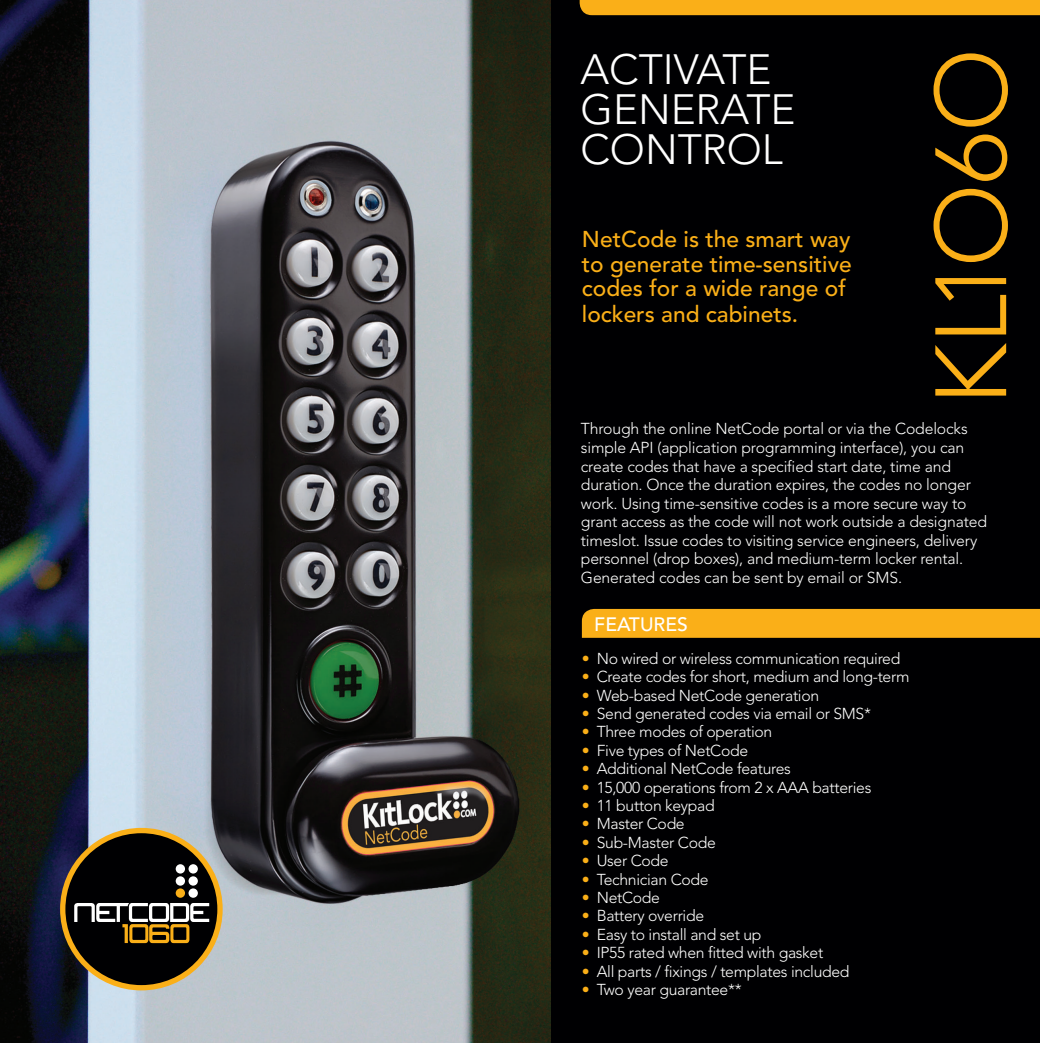
<style>
.page{position:relative;width:1040px;height:1043px;background:#fff}
.page>*{position:absolute;margin:0;border:0;box-sizing:border-box;transform-origin:0 0}
.t1{font:300 99.92px "Avenir LT Std";letter-spacing:-.01em;color:#faaf18}
.t2{font:300 42px "Avenir LT Std";color:#fff}
.t3{font:500 22.75px/25px "Avenir LT Std";color:#faaf18}
.t4{font:500 19.25px "Avenir LT Std";color:#fff}
.t5{font:300 15.75px/18.6px "Avenir LT Std";letter-spacing:-.02em;color:#fff}
.s1{color:#faaf18}
</style>
<div class="page">
<div style="left:0;top:0;width:1039px;height:1042px;background:#000002"></div>
<img style="left:0;top:0;width:550px;height:1042px">
<div style="left:581px;top:609px;width:458px;height:28px;background:#faaf18"></div>
<svg style="left:60px;top:827px;width:162px;height:163px;background:#efaa1f"></svg>
<div style="left:65px;top:833px;width:152px;height:152px;background:#000002;border-radius:50%"></div>
<div style="left:176px;top:876px;width:9px;height:9px;background:#fff;border-radius:50%"></div>
<div style="left:188px;top:876px;width:10px;height:9px;background:#fff;border-radius:50%"></div>
<div style="left:176px;top:888px;width:9px;height:9px;background:#faaf18;border-radius:50%"></div>
<div style="left:188px;top:888px;width:10px;height:9px;background:#fff;border-radius:50%"></div>
<div style="left:176px;top:864px;width:9px;height:9px;background:#fff;border-radius:50%"></div>
<div style="left:188px;top:864px;width:10px;height:9px;background:#fff;border-radius:50%"></div>
<svg style="left:74px;top:903px;width:135px;height:40px"></svg>
<div style="left:579px;top:0;width:461px;height:15px;background:#faaf18"></div>
<p class="t2" style="left:580px;top:45px;width:192px">ACTIVATE</p>
<p class="t2" style="left:580px;top:85px;width:216px">GENERATE</p>
<p class="t2" style="left:580px;top:125px;width:204px">CONTROL</p>
<p class="t3" style="left:581px;top:227px;width:271px">NetCode is the smart way to generate time-sensitive codes for a wide range of lockers and cabinets.</p>
<p class="t1" style="left:912px;top:405px;width:358px;rotate:-90deg">KL1O6O</p>
<p class="t5" style="left:580px;top:420px;width:407px">Through the online NetCode portal or via the Codelocks simple API (application programming interface), you can create codes that have a specified start date, time and duration. Once the duration expires, the codes no longer work. Using time-sensitive codes is a more secure way to grant access as the code will not work outside a designated timeslot. Issue codes to visiting service engineers, delivery personnel (drop boxes), and medium-term locker rental.<br>Generated codes can be sent by email or SMS.</p>
<p class="t4" style="left:594px;top:613px;width:95px">FEATURES</p>
<p class="t5" style="left:581px;top:649px;width:320px"><span class="s1">•</span> No wired or wireless communication required</p>
<p class="t5" style="left:581px;top:667px;width:329px"><span class="s1">•</span> Create codes for short, medium and long-term</p>
<p class="t5" style="left:581px;top:686px;width:239px"><span class="s1">•</span> Web-based NetCode generation</p>
<p class="t5" style="left:581px;top:704px;width:290px"><span class="s1">•</span> Send generated codes via email or SMS*</p>
<p class="t5" style="left:581px;top:722px;width:192px"><span class="s1">•</span> Three modes of operation</p>
<p class="t5" style="left:581px;top:741px;width:168px"><span class="s1">•</span> Five types of NetCode</p>
<p class="t5" style="left:581px;top:759px;width:210px"><span class="s1">•</span> Additional NetCode features</p>
<p class="t5" style="left:581px;top:778px;width:291px"><span class="s1">•</span> 15,000 operations from 2 x AAA batteries</p>
<p class="t5" style="left:581px;top:796px;width:134px"><span class="s1">•</span> 11 button keypad</p>
<p class="t5" style="left:581px;top:814px;width:104px"><span class="s1">•</span> Master Code</p>
<p class="t5" style="left:581px;top:833px;width:135px"><span class="s1">•</span> Sub-Master Code</p>
<p class="t5" style="left:581px;top:851px;width:88px"><span class="s1">•</span> User Code</p>
<p class="t5" style="left:581px;top:869px;width:128px"><span class="s1">•</span> Technician Code</p>
<p class="t5" style="left:581px;top:888px;width:80px"><span class="s1">•</span> NetCode</p>
<p class="t5" style="left:581px;top:906px;width:124px"><span class="s1">•</span> Battery override</p>
<p class="t5" style="left:581px;top:925px;width:181px"><span class="s1">•</span> Easy to install and set up</p>
<p class="t5" style="left:581px;top:943px;width:243px"><span class="s1">•</span> IP55 rated when fitted with gasket</p>
<p class="t5" style="left:581px;top:961px;width:269px"><span class="s1">•</span> All parts / fixings / templates included</p>
<p class="t5" style="left:581px;top:980px;width:161px"><span class="s1">•</span> Two year guarantee**</p>
</div>
